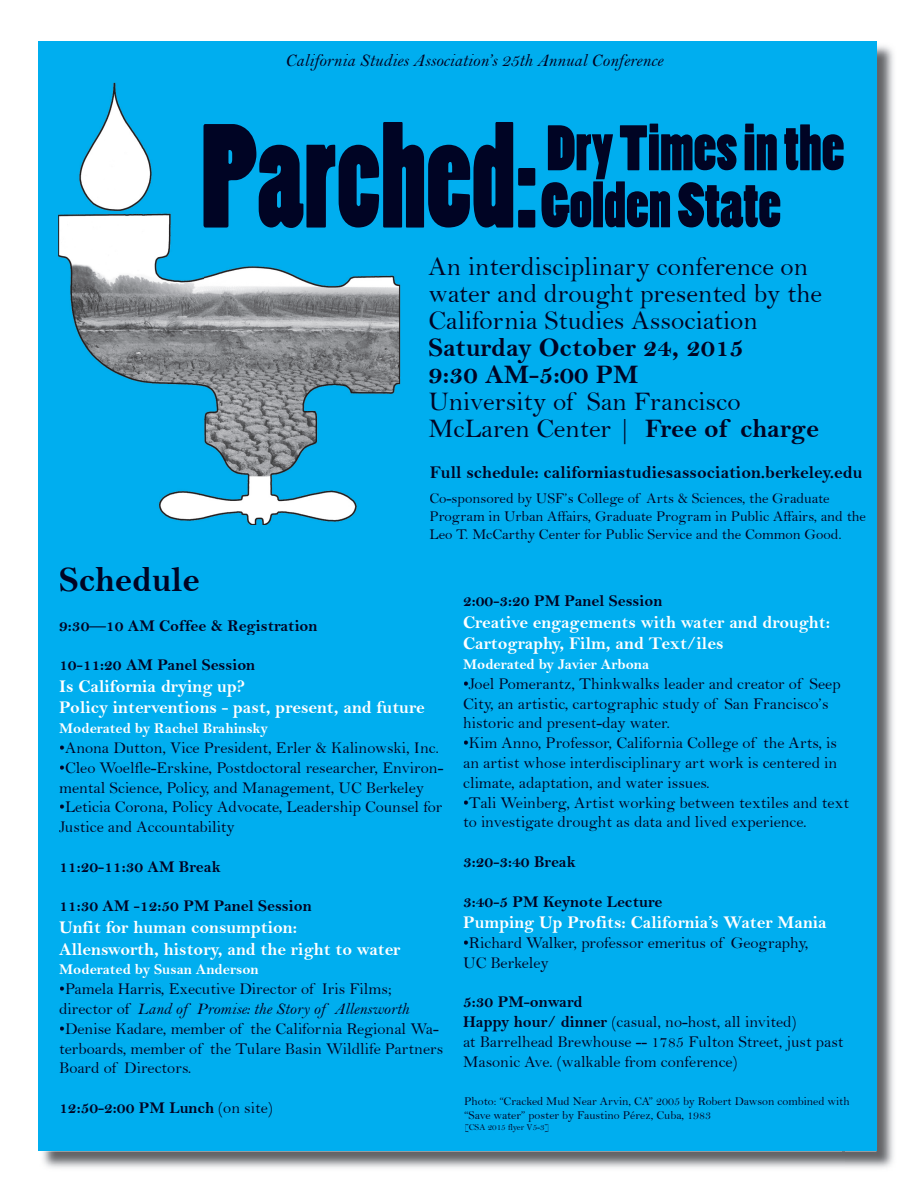
<style>
.page{position:relative;width:918px;height:1188px;background:#fff}
.page>*{position:absolute;margin:0;border:0;box-sizing:border-box;transform-origin:0 0}
.t1{font:138px "Poplar Std";color:#000424;scale:.87 1}
.t2{font:60px/57px "Poplar Std";color:#000424}
.t3{font:36px "Bell MT Bold";color:#000424}
.t4{font:27px/27px "Bell";color:#000424}
.t5{font:27px/27px "Bell MT Bold";color:#000424}
.t6{font:18px/21.6px "Bell MT Bold";color:#fff}
.t7{font:18px "Bell MT Bold";color:#000424}
.t8{font:18px "Bell MT Italic";color:#000424}
.t9{font:16.5px/19.8px "Bell";color:#000424}
.t10{font:16.5px "Bell MT Bold";color:#000424}
.t11{font:16.5px "Bell MT Italic";color:#000424}
.t12{font:15px/18px "Bell";color:#000424}
.t13{font:15px "Bell MT Bold";color:#fff}
.t14{font:12px/14.4px "Bell";color:#000424}
.t15{font:9px "Bell";color:#000424}
.s1{font-size:120px}
.s2{font-family:"Bell MT Bold"}
.s3{font-family:"Bell"}
</style>
<div class="page">
<img style="left:844px;top:42px;width:50px;height:1126px">
<img style="left:42px;top:1151px;width:802px;height:17px">
<div style="left:38px;top:41px;width:838px;height:1110px;background:#00aeef"></div>
<img style="left:58px;top:83px;width:146px;height:438px">
<img style="left:204px;top:266px;width:197px;height:259px">
<img style="left:204px;top:122px;width:197px;height:106px">
<p class="t8" style="left:285px;top:50px;width:379px">California Studies Association’s 25th Annual Conference</p>
<h1 class="t1" style="left:201px;top:101px;width:389px">Parched<span class="s1">:</span></h1>
<h2 class="t2" style="left:541px;top:123px;width:305px">Dry Times in the<br>Golden State</h2>
<h3 class="t4" style="left:428px;top:253px;width:395px">An interdisciplinary conference on water and drought presented by the<br>California Studies Association</h3>
<h3 class="t5" style="left:428px;top:334px;width:317px">Saturday October 24, 2015<br>9:30 AM-5:00 PM</h3>
<h3 class="t4" style="left:428px;top:388px;width:392px">University of San Francisco<br>McLaren Center | <span class="s2">Free of charge</span></h3>
<p class="t7" style="left:430px;top:462px;width:434px">Full schedule: californiastudiesassociation.berkeley.edu</p>
<p class="t12" style="left:429px;top:489px;width:438px">Co-sponsored by USF’s College of Arts &amp; Sciences, the Graduate<br>Program in Urban Affairs, Graduate Program in Public Affairs, and the<br>Leo T. McCarthy Center for Public Service and the Common Good.</p>
<h3 class="t3" style="left:59px;top:558px;width:142px">Schedule</h3>
<p class="t10" style="left:59px;top:616px;width:260px">9:30—10 AM Coffee &amp; Registration</p>
<p class="t10" style="left:59px;top:655px;width:198px">10-11:20 AM Panel Session</p>
<p class="t6" style="left:59px;top:675px;width:367px">Is California drying up?<br>Policy interventions - past, present, and future</p>
<p class="t13" style="left:59px;top:720px;width:210px">Moderated by Rachel Brahinsky</p>
<p class="t9" style="left:59px;top:738px;width:381px">•Anona Dutton, Vice President, Erler &amp; Kalinowski, Inc.</p>
<p class="t9" style="left:59px;top:758px;width:386px">•Cleo Woelfle-Erskine, Postdoctoral researcher, Environ&shy;mental Science, Policy, and Management, UC Berkeley</p>
<p class="t9" style="left:59px;top:797px;width:385px">•Leticia Corona, Policy Advocate, Leadership Counsel for<br>Justice and Accountability</p>
<p class="t10" style="left:59px;top:857px;width:163px">11:20-11:30 AM Break</p>
<p class="t10" style="left:59px;top:896px;width:254px">11:30 AM -12:50 PM Panel Session</p>
<p class="t6" style="left:59px;top:916px;width:343px">Unfit for human consumption:<br>Allensworth, history, and the right to water</p>
<p class="t13" style="left:59px;top:961px;width:201px">Moderated by Susan Anderson</p>
<p class="t9" style="left:59px;top:979px;width:334px">•Pamela Harris, Executive Director of Iris Films;</p>
<p class="t11" style="left:59px;top:999px;width:351px"><span class="s3">director of</span> Land of Promise: the Story of Allensworth</p>
<p class="t9" style="left:59px;top:1019px;width:386px">•Denise Kadare, member of the California Regional Wa&shy;terboards, member of the Tulare Basin Wildlife Partners<br>Board of Directors.</p>
<p class="t10" style="left:59px;top:1098px;width:215px">12:50-2:00 PM Lunch <span class="s3">(on site)</span></p>
<p class="t10" style="left:463px;top:591px;width:201px">2:00-3:20 PM Panel Session</p>
<p class="t6" style="left:463px;top:611px;width:369px">Creative engagements with water and drought:<br>Cartography, Film, and Text/iles</p>
<p class="t13" style="left:463px;top:655px;width:188px">Moderated by Javier Arbona</p>
<p class="t9" style="left:463px;top:674px;width:379px">•Joel Pomerantz, Thinkwalks leader and creator of Seep<br>City, an artistic, cartographic study of San Francisco’s historic and present-day water.</p>
<p class="t9" style="left:463px;top:733px;width:376px;text-align:justify">•Kim Anno, Professor, California College of the Arts, is an artist whose interdisciplinary art work is centered in climate, adaptation, and water issues.</p>
<p class="t9" style="left:463px;top:792px;width:388px">•Tali Weinberg, Artist working between textiles and text to investigate drought as data and lived experience.</p>
<p class="t10" style="left:463px;top:852px;width:114px">3:20-3:40 Break</p>
<p class="t10" style="left:463px;top:892px;width:201px">3:40-5 PM Keynote Lecture</p>
<p class="t6" style="left:463px;top:912px;width:365px">Pumping Up Profits: California’s Water Mania</p>
<p class="t9" style="left:463px;top:933px;width:347px">•Richard Walker, professor emeritus of Geography,<br>UC Berkeley</p>
<p class="t10" style="left:463px;top:992px;width:121px">5:30 PM-onward</p>
<p class="t9" style="left:463px;top:1012px;width:382px"><span class="s2">Happy hour/ dinner</span> (casual, no-host, all invited)<br>at Barrelhead Brewhouse -- 1785 Fulton Street, just past<br>Masonic Ave. (walkable from conference)</p>
<p class="t14" style="left:464px;top:1093px;width:387px">Photo: “Cracked Mud Near Arvin, CA” 2005 by Robert Dawson combined with “Save water” poster by Faustino Pérez, Cuba, 1983</p>
<p class="t15" style="left:464px;top:1122px;width:87px">[CSA 2015 flyer V5-3]</p>
</div>
